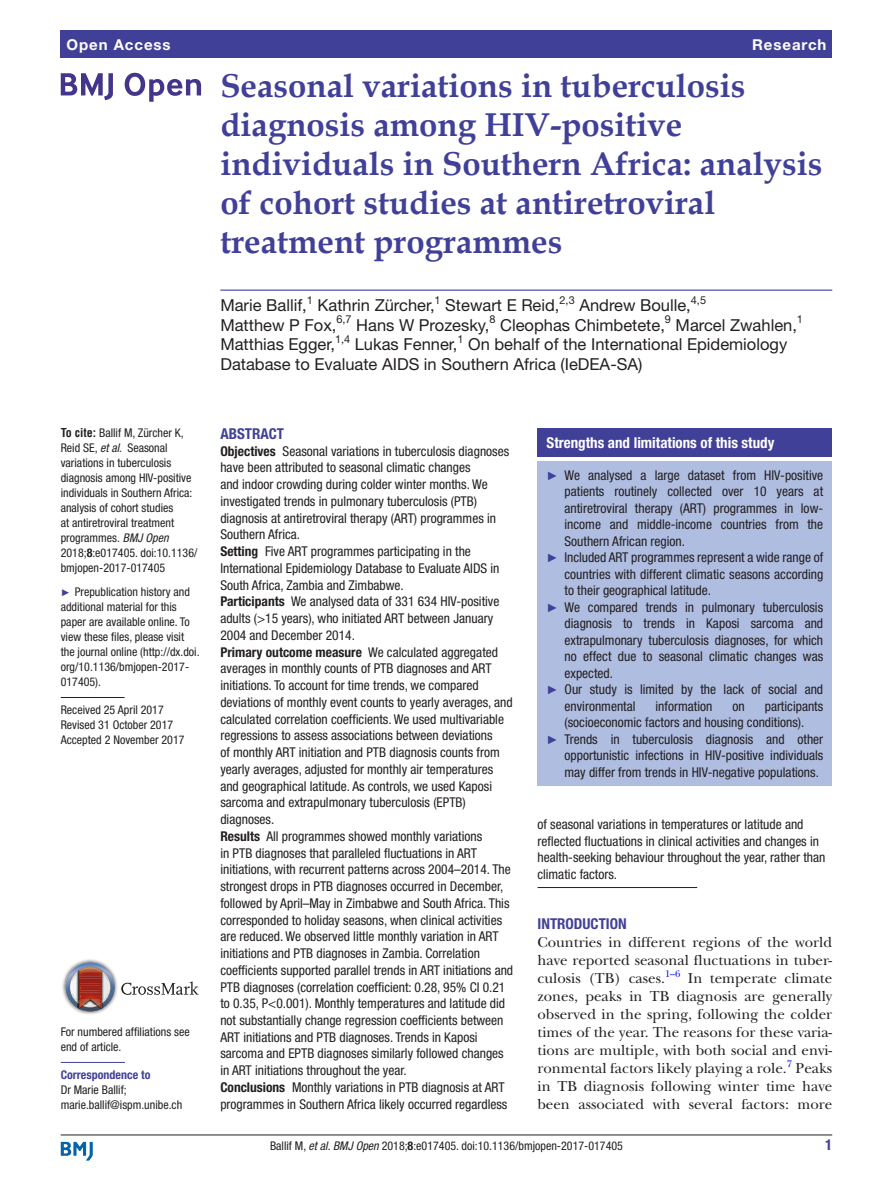
<style>
.page{position:relative;width:893px;height:1191px;background:#fff}
.page>*{position:absolute;margin:0;border:0;box-sizing:border-box;transform-origin:0 0}
.t1{font:700 33px/39px "Book Antiqua";color:#414099}
.t2{font:16.5px/19.5px "Helvetica Neue LT Std";color:#231f20}
.t3{font:15px/18px "New Baskerville";color:#231f20;text-align:justify}
.t4{font:700 condensed 15px "Helvetica Neue LT Std";color:#fff}
.t5{font:700 condensed 15px "Helvetica Neue LT Std";color:#414099}
.t6{font:700 15px "Helvetica Neue LT Std";letter-spacing:.065em;color:#fff}
.t7{font:condensed 13.5px/16.8px "Helvetica Neue LT Std";color:#231f20}
.t8{font:condensed 12px/15px "Helvetica Neue LT Std";color:#231f20}
.t9{font:700 condensed 12px "Helvetica Neue LT Std";color:#414099}
.t10{font:10.95px "Helvetica Neue LT Std";color:#231f20}
.t11{font:9.9px "New Baskerville";color:#00f}
.s1{font-family:"Helvetica LT Std";font-weight:700}
.s2{font-style:italic}
.s3{font-weight:700}
.s4{font-family:"Arial";font-stretch:normal;font-size:9.75px;color:#414099}
.s5{font-family:"Arial";font-stretch:normal;font-size:12px;color:#414099}
</style>
<div class="page">
<hr style="left:61px;top:1134px;width:771px;height:1px;background:#231f20">
<svg style="left:61px;top:1141px;width:32px;height:19px"></svg>
<div style="left:61px;top:31px;width:771px;height:27px;background:#414099"></div>
<hr style="left:220px;top:289px;width:612px;height:2px;background:#414099">
<hr style="left:61px;top:697px;width:64px;height:1px;background:#231f20">
<hr style="left:61px;top:1062px;width:64px;height:1px;background:#414099">
<svg style="left:61px;top:73px;width:52px;height:27px"></svg>
<svg style="left:125px;top:73px;width:76px;height:29px"></svg>
<img style="left:62px;top:959px;width:55px;height:55px">
<svg style="left:66px;top:962px;width:49px;height:49px;background:#a78689"></svg>
<svg style="left:121px;top:981px;width:78px;height:13px"></svg>
<hr style="left:538px;top:887px;width:159px;height:1px;background:#231f20">
<div style="left:538px;top:428px;width:294px;height:29px;background:#414099"></div>
<div style="left:538px;top:461px;width:294px;height:324px;background:#afbde1"></div>
<p class="t6" style="left:66px;top:35px;width:106px">Open Access</p>
<p class="t6" style="left:752px;top:35px;width:76px">Research</p>
<h1 class="t1" style="left:220px;top:66px;width:604px">Seasonal variations in tuberculosis diagnosis among HIV-positive individuals in Southern Africa: analysis of cohort studies at antiretroviral treatment programmes</h1>
<p class="t2" style="left:220px;top:295px;width:88px">Marie Ballif,</p>
<p class="t10" style="left:307px;top:293px;width:8px">1</p>
<p class="t2" style="left:318px;top:295px;width:119px">Kathrin Zürcher,</p>
<p class="t10" style="left:435px;top:293px;width:8px">1</p>
<p class="t2" style="left:445px;top:295px;width:116px">Stewart E Reid,</p>
<p class="t10" style="left:560px;top:293px;width:17px">2,3</p>
<p class="t2" style="left:579px;top:295px;width:113px">Andrew Boulle,</p>
<p class="t10" style="left:691px;top:293px;width:17px">4,5</p>
<p class="t2" style="left:220px;top:315px;width:118px">Matthew P Fox,</p>
<p class="t10" style="left:336px;top:313px;width:17px">6,7</p>
<p class="t2" style="left:356px;top:315px;width:135px">Hans W Prozesky,</p>
<p class="t10" style="left:490px;top:313px;width:8px">8</p>
<p class="t2" style="left:500px;top:315px;width:166px">Cleophas Chimbetete,</p>
<p class="t10" style="left:665px;top:313px;width:8px">9</p>
<p class="t2" style="left:676px;top:315px;width:123px">Marcel Zwahlen,</p>
<p class="t10" style="left:797px;top:313px;width:8px">1</p>
<p class="t2" style="left:220px;top:334px;width:116px">Matthias Egger,</p>
<p class="t10" style="left:335px;top:332px;width:17px">1,4</p>
<p class="t2" style="left:355px;top:334px;width:104px">Lukas Fenner,</p>
<p class="t10" style="left:457px;top:332px;width:8px">1</p>
<p class="t2" style="left:220px;top:334px;width:568px;text-indent:248px">On behalf of the International Epidemiology<br>Database to Evaluate AIDS in Southern Africa (IeDEA-SA)</p>
<p class="t8" style="left:61px;top:425px;width:138px"><span class="s1">To cite:</span> Ballif M, Zürcher K,<br>Reid SE, <span class="s2">et al</span>. Seasonal variations in tuberculosis diagnosis among HIV-positive individuals in Southern Africa: analysis of cohort studies<br>at antiretroviral treatment programmes. <span class="s2">BMJ Open<br></span>2018;<span class="s3">8</span>:e017405. doi:10.1136/ bmjopen-2017-017405</p>
<p class="t8" style="left:61px;top:584px;width:140px"><span class="s4">►</span> Prepublication history and additional material for this paper are available online. To view these files, please visit the journal online (http://dx.doi. org/10.1136/bmjopen-2017-<br>017405).</p>
<p class="t8" style="left:61px;top:702px;width:125px">Received 25 April 2017<br>Revised 31 October 2017<br>Accepted 2 November 2017</p>
<p class="t8" style="left:61px;top:1024px;width:130px">For numbered affiliations see end of article.</p>
<p class="t9" style="left:61px;top:1067px;width:91px">Correspondence to</p>
<p class="t8" style="left:61px;top:1082px;width:123px">Dr Marie Ballif; marie.ballif@ispm.unibe.ch</p>
<p class="t5" style="left:220px;top:424px;width:65px">Abstract</p>
<p class="t7" style="left:220px;top:442px;width:294px"><span class="s3">Objectives</span> Seasonal variations in tuberculosis diagnoses have been attributed to seasonal climatic changes<br>and indoor crowding during colder winter months. We investigated trends in pulmonary tuberculosis (PTB) diagnosis at antiretroviral therapy (ART) programmes in Southern Africa.<br><span class="s3">Setting</span> Five ART programmes participating in the International Epidemiology Database to Evaluate AIDS in South Africa, Zambia and Zimbabwe.<br><span class="s3">Participants</span> We analysed data of 331 634 HIV-positive adults (&gt;15 years), who initiated ART between January 2004 and December 2014.<br><span class="s3">Primary outcome measure</span> We calculated aggregated averages in monthly counts of PTB diagnoses and ART initiations. To account for time trends, we compared deviations of monthly event counts to yearly averages, and calculated correlation coefficients. We used multivariable regressions to assess associations between deviations<br>of monthly ART initiation and PTB diagnosis counts from yearly averages, adjusted for monthly air temperatures and geographical latitude. As controls, we used Kaposi sarcoma and extrapulmonary tuberculosis (EPTB) diagnoses.<br><span class="s3">Results</span> All programmes showed monthly variations<br>in PTB diagnoses that paralleled fluctuations in ART initiations, with recurrent patterns across 2004–2014. The strongest drops in PTB diagnoses occurred in December, followed by April–May in Zimbabwe and South Africa. This corresponded to holiday seasons, when clinical activities are reduced. We observed little monthly variation in ART initiations and PTB diagnoses in Zambia. Correlation coefficients supported parallel trends in ART initiations and PTB diagnoses (correlation coefficient: 0.28, 95% CI 0.21 to 0.35, P&lt;0.001). Monthly temperatures and latitude did not substantially change regression coefficients between ART initiations and PTB diagnoses. Trends in Kaposi sarcoma and EPTB diagnoses similarly followed changes in ART initiations throughout the year.<br><span class="s3">Conclusions</span> Monthly variations in PTB diagnosis at ART programmes in Southern Africa likely occurred regardless</p>
<p class="t4" style="left:547px;top:433px;width:229px">Strengths and limitations of this study</p>
<p class="t7" style="left:547px;top:466px;width:278px"><span class="s5">►</span> We analysed a large dataset from HIV-positive</p>
<p class="t7" style="left:565px;top:483px;width:260px">patients routinely collected over 10 years at</p>
<p class="t7" style="left:565px;top:499px;width:260px">antiretroviral therapy (ART) programmes in low-</p>
<p class="t7" style="left:565px;top:516px;width:260px">income and middle-income countries from the</p>
<p class="t7" style="left:565px;top:532px;width:122px">Southern African region.</p>
<p class="t7" style="left:547px;top:549px;width:278px"><span class="s5">►</span> Included ART programmes represent a wide range of</p>
<p class="t7" style="left:565px;top:565px;width:260px">countries with different climatic seasons according</p>
<p class="t7" style="left:565px;top:582px;width:148px">to their geographical latitude.</p>
<p class="t7" style="left:547px;top:598px;width:278px"><span class="s5">►</span> We compared trends in pulmonary tuberculosis</p>
<p class="t7" style="left:565px;top:615px;width:260px">diagnosis to trends in Kaposi sarcoma and</p>
<p class="t7" style="left:565px;top:631px;width:260px">extrapulmonary tuberculosis diagnoses, for which</p>
<p class="t7" style="left:565px;top:648px;width:260px">no effect due to seasonal climatic changes was</p>
<p class="t7" style="left:565px;top:664px;width:50px">expected.</p>
<p class="t7" style="left:547px;top:681px;width:278px"><span class="s5">►</span> Our study is limited by the lack of social and</p>
<p class="t7" style="left:565px;top:697px;width:72px">environmental</p>
<p class="t7" style="left:656px;top:697px;width:58px">information</p>
<p class="t7" style="left:732px;top:697px;width:14px">on</p>
<p class="t7" style="left:765px;top:697px;width:60px">participants</p>
<p class="t7" style="left:565px;top:714px;width:241px">(socioeconomic factors and housing conditions).</p>
<p class="t7" style="left:547px;top:730px;width:278px"><span class="s5">►</span> Trends in tuberculosis diagnosis and other</p>
<p class="t7" style="left:565px;top:747px;width:260px">opportunistic infections in HIV-positive individuals</p>
<p class="t7" style="left:565px;top:763px;width:256px">may differ from trends in HIV-negative populations.</p>
<p class="t7" style="left:538px;top:816px;width:289px">of seasonal variations in temperatures or latitude and reflected fluctuations in clinical activities and changes in health-seeking behaviour throughout the year, rather than climatic factors.</p>
<p class="t5" style="left:538px;top:915px;width:91px">Introduction</p>
<p class="t3" style="left:538px;top:933px;width:296px">Countries in different regions of the world have reported seasonal fluctuations in tuber&shy;culosis (TB) cases.</p>
<p class="t11" style="left:665px;top:967px;width:17px">1–6</p>
<p class="t3" style="left:538px;top:969px;width:296px;text-indent:150px">In temperate climate zones, peaks in TB diagnosis are generally observed in the spring, following the colder times of the year. The reasons for these varia&shy;tions are multiple, with both social and envi&shy;ronmental factors likely playing a role.<sup>7</sup> Peaks in TB diagnosis following winter time have been associated with several factors: more</p>
<p class="t8" style="left:270px;top:1137px;width:354px">Ballif M, <span class="s2">et al</span>. <span class="s2">BMJ Open</span> 2018;<span class="s3">8</span>:e017405. doi:10.1136/bmjopen-2017-017405</p>
<p class="t5" style="left:825px;top:1135px;width:9px">1</p>
</div>
